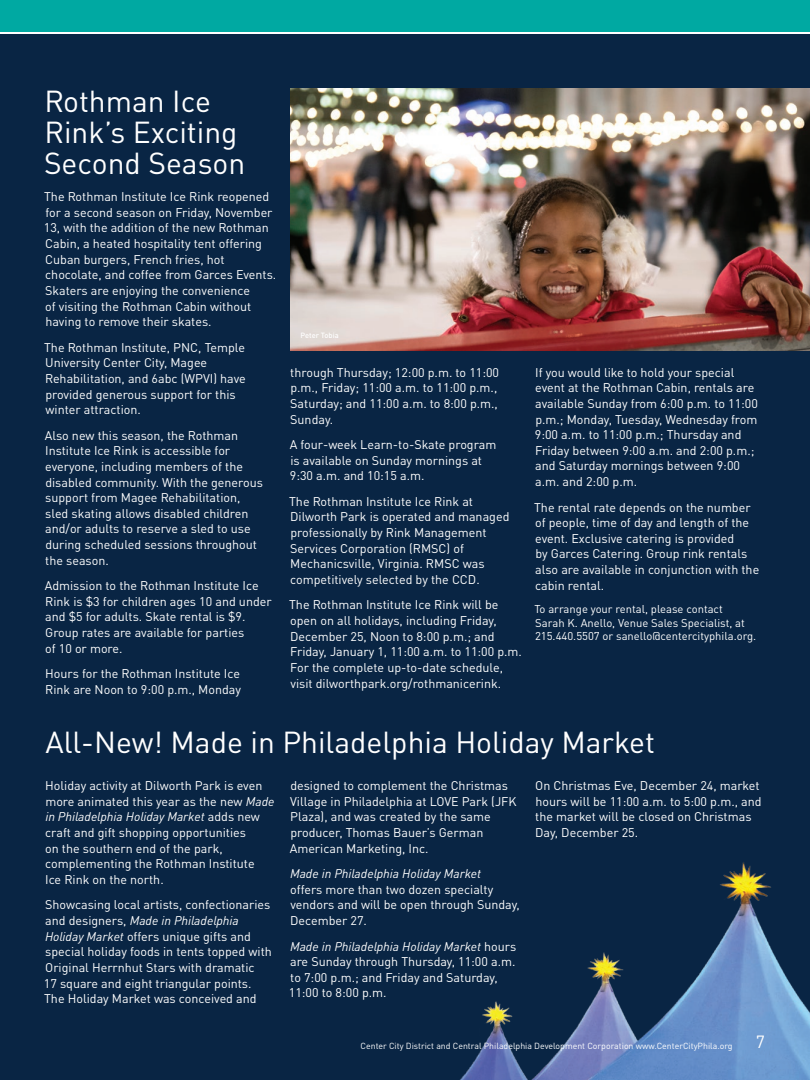
<style>
.page{position:relative;width:810px;height:1080px;background:#fff}
.page>*{position:absolute;margin:0;border:0;box-sizing:border-box;transform-origin:0 0}
.t1{font:30px/31.4px "DINOT";color:#fff}
.t2{font:17.5px "DINOT";color:#fff}
.Body{font:12.5px/15.6px "DINOT";color:#fff}
.Captions{font:11.25px/13.5px "DINOT";color:#fff}
.t3{font:8.75px "DINOT";color:#fff}
.Photo_Credits{font:500 7.5px "DINOT";color:#fff}
.s1{font-style:italic}
</style>
<div class="page">
<div style="left:0;top:34px;width:810px;height:1046px;background:#092544"></div>
<img style="left:460px;top:862px;width:350px;height:218px">
<div style="left:0;top:0;width:810px;height:32px;background:#00a9a2"></div>
<img style="left:290px;top:89px;width:520px;height:261px">
<p class="t1" style="left:44px;top:84px;width:203px">Rothman Ice<br>Rink’s Exciting<br>Second Season</p>
<p class="Body" style="left:44px;top:189px;width:234px">The Rothman Institute Ice Rink reopened for a second season on Friday, November 13, with the addition of the new Rothman Cabin, a heated hospitality tent offering Cuban burgers, French fries, hot chocolate, and coffee from Garces Events.<br>Skaters are enjoying the convenience<br>of visiting the Rothman Cabin without having to remove their skates.</p>
<p class="Body" style="left:44px;top:339px;width:203px">The Rothman Institute, PNC, Temple<br>University Center City, Magee<br>Rehabilitation, and 6abc (WPVI) have provided generous support for this winter attraction.</p>
<p class="Body" style="left:45px;top:427px;width:220px">Also new this season, the Rothman Institute Ice Rink is accessible for everyone, including members of the disabled community. With the generous support from Magee Rehabilitation, sled skating allows disabled children and/or adults to reserve a sled to use during scheduled sessions throughout the season.</p>
<p class="Body" style="left:45px;top:578px;width:228px">Admission to the Rothman Institute Ice Rink is $3 for children ages 10 and under and $5 for adults. Skate rental is $9.<br>Group rates are available for parties<br>of 10 or more.</p>
<p class="Body" style="left:45px;top:666px;width:197px">Hours for the Rothman Institute Ice<br>Rink are Noon to 9:00 p.m., Monday</p>
<p class="Photo_Credits" style="left:301px;top:331px;width:40px">Peter Tobia</p>
<p class="Body" style="left:290px;top:364px;width:210px">through Thursday; 12:00 p.m. to 11:00 p.m., Friday; 11:00 a.m. to 11:00 p.m.,<br>Saturday; and 11:00 a.m. to 8:00 p.m.,<br>Sunday.</p>
<p class="Body" style="left:290px;top:437px;width:208px">A four-week Learn-to-Skate program is available on Sunday mornings at<br>9:30 a.m. and 10:15 a.m.</p>
<p class="Body" style="left:289px;top:493px;width:222px">The Rothman Institute Ice Rink at Dilworth Park is operated and managed professionally by Rink Management Services Corporation (RMSC) of Mechanicsville, Virginia. RMSC was competitively selected by the CCD.</p>
<p class="Body" style="left:289px;top:597px;width:234px">The Rothman Institute Ice Rink will be open on all holidays, including Friday, December 25, Noon to 8:00 p.m.; and Friday, January 1, 11:00 a.m. to 11:00 p.m.<br>For the complete up-to-date schedule, visit dilworthpark.org/rothmanicerink.</p>
<p class="Body" style="left:535px;top:364px;width:225px">If you would like to hold your special event at the Rothman Cabin, rentals are available Sunday from 6:00 p.m. to 11:00 p.m.; Monday, Tuesday, Wednesday from 9:00 a.m. to 11:00 p.m.; Thursday and Friday between 9:00 a.m. and 2:00 p.m.; and Saturday mornings between 9:00 a.m. and 2:00 p.m.</p>
<p class="Body" style="left:534px;top:499px;width:227px">The rental rate depends on the number of people, time of day and length of the event. Exclusive catering is provided<br>by Garces Catering. Group rink rentals also are available in conjunction with the cabin rental.</p>
<p class="Captions" style="left:534px;top:602px;width:223px">To arrange your rental, please contact<br>Sarah K. Anello, Venue Sales Specialist, at<br>215.440.5507 or sanello@centercityphila.org.</p>
<p class="t1" style="left:45px;top:726px;width:611px">All-New! Made in Philadelphia Holiday Market</p>
<p class="Body" style="left:45px;top:778px;width:231px">Holiday activity at Dilworth Park is even more animated this year as the new <span class="s1">Made in Philadelphia Holiday Market</span> adds new craft and gift shopping opportunities<br>on the southern end of the park, complementing the Rothman Institute<br>Ice Rink on the north.</p>
<p class="Body" style="left:44px;top:897px;width:229px">Showcasing local artists, confectionaries and designers, <span class="s1">Made in Philadelphia Holiday Market</span> offers unique gifts and special holiday foods in tents topped with Original Herrnhut Stars with dramatic<br>17 square and eight triangular points.<br>The Holiday Market was conceived and</p>
<p class="Body" style="left:290px;top:778px;width:228px">designed to complement the Christmas Village in Philadelphia at LOVE Park (JFK Plaza), and was created by the same producer, Thomas Bauer’s German American Marketing, Inc.</p>
<p class="Body" style="left:290px;top:866px;width:231px"><span class="s1">Made in Philadelphia Holiday Market<br></span>offers more than two dozen specialty vendors and will be open through Sunday,<br>December 27.</p>
<p class="Body" style="left:289px;top:938px;width:229px"><span class="s1">Made in Philadelphia Holiday Market</span> hours are Sunday through Thursday, 11:00 a.m. to 7:00 p.m.; and Friday and Saturday, 11:00 to 8:00 p.m.</p>
<p class="Body" style="left:535px;top:778px;width:228px">On Christmas Eve, December 24, market hours will be 11:00 a.m. to 5:00 p.m., and the market will be closed on Christmas Day, December 25.</p>
<p class="t3" style="left:361px;top:1040px;width:374px">Center City District and Central Philadelphia Development Corporation www.CenterCityPhila.org</p>
<p class="t2" style="left:756px;top:1031px;width:11px">7</p>
</div>
